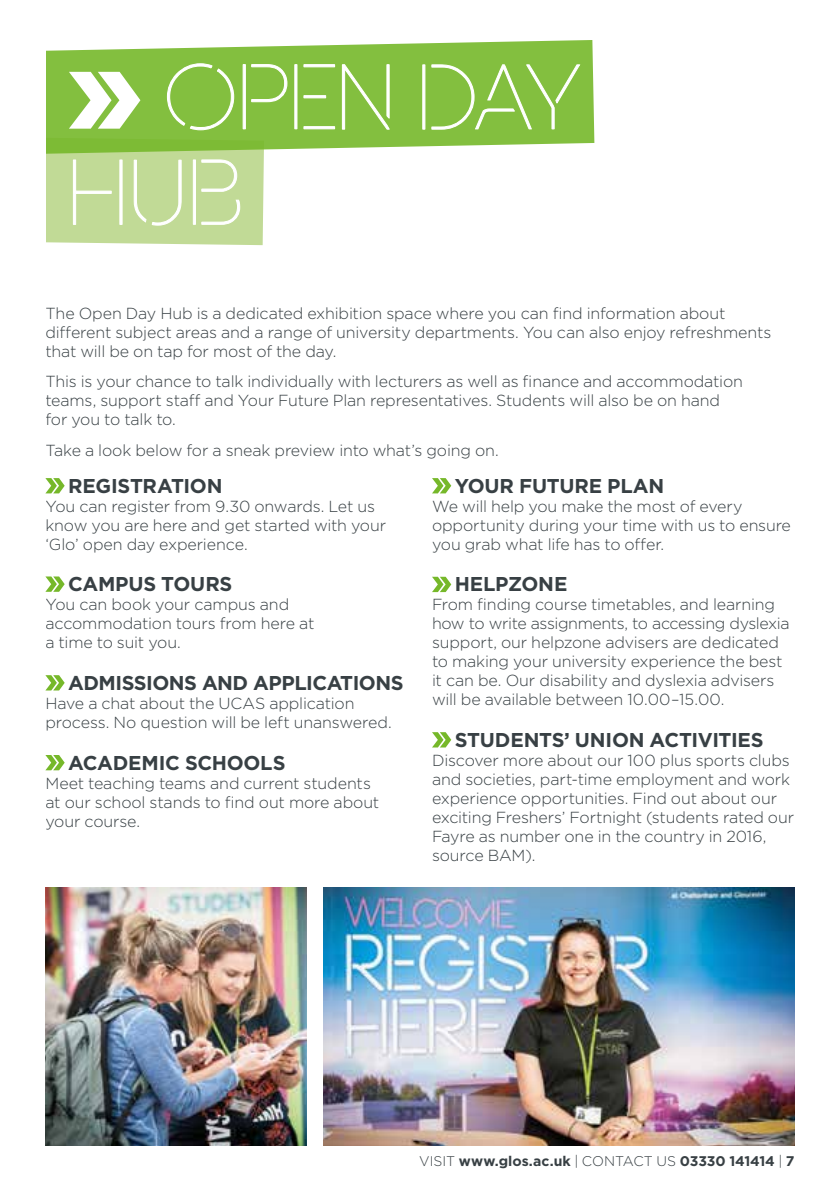
<style>
.page{position:relative;width:840px;height:1191px;background:#fff}
.page>*{position:absolute;margin:0;border:0;box-sizing:border-box;transform-origin:0 0}
.t1{font:92px/95.4px "NEONLIGHTS";letter-spacing:-.02em;color:#fff}
.t2{font:700 20px "Gotham";letter-spacing:-.015em;color:#384044}
.t3{font:300 16px/19px "Gotham";letter-spacing:-.01em;color:#384044}
.t4{font:700 14px "Gotham";letter-spacing:-.005em;color:#384044}
.s1{font-weight:300}
</style>
<div class="page">
<svg style="left:46px;top:40px;width:548px;height:110px;background:#95c85b"></svg>
<svg style="left:166px;top:63px;width:68px;height:68px;background:#8dc44f"></svg>
<svg style="left:241px;top:64px;width:94px;height:66px;background:#90c553"></svg>
<svg style="left:341px;top:63px;width:49px;height:67px;background:#92c757"></svg>
<svg style="left:421px;top:61px;width:159px;height:69px;background:#8ec450"></svg>
<svg style="left:46px;top:137px;width:218px;height:108px;background:#bbd88f"></svg>
<svg style="left:69px;top:72px;width:71px;height:57px"></svg>
<svg style="left:45px;top:478px;width:20px;height:15px"></svg>
<svg style="left:45px;top:576px;width:20px;height:16px"></svg>
<svg style="left:45px;top:675px;width:20px;height:15px"></svg>
<svg style="left:45px;top:755px;width:20px;height:15px"></svg>
<svg style="left:432px;top:732px;width:19px;height:15px"></svg>
<svg style="left:432px;top:577px;width:19px;height:15px"></svg>
<svg style="left:432px;top:478px;width:19px;height:15px"></svg>
<img style="left:323px;top:887px;width:471px;height:258px">
<img style="left:45px;top:887px;width:261px;height:258px">
<h1 class="t1" style="left:68px;top:50px;width:516px;text-indent:95px">OPEN DAY<br>HUB</h1>
<p class="t3" style="left:45px;top:303px;width:727px">The Open Day Hub is a dedicated exhibition space where you can find information about different subject areas and a range of university departments. You can also enjoy refreshments that will be on tap for most of the day.</p>
<p class="t3" style="left:45px;top:372px;width:698px">This is your chance to talk individually with lecturers as well as finance and accommodation teams, support staff and Your Future Plan representatives. Students will also be on hand for you to talk to.</p>
<p class="t3" style="left:45px;top:440px;width:454px">Take a look below for a sneak preview into what’s going on.</p>
<p class="t2" style="left:68px;top:472px;width:156px">REGISTRATION</p>
<p class="t3" style="left:45px;top:496px;width:342px">You can register from 9.30 onwards. Let us know you are here and get started with your ‘Glo’ open day experience.</p>
<p class="t2" style="left:68px;top:571px;width:166px">CAMPUS TOURS</p>
<p class="t3" style="left:45px;top:595px;width:270px">You can book your campus and accommodation tours from here at a time to suit you.</p>
<p class="t2" style="left:68px;top:670px;width:337px">ADMISSIONS AND APPLICATIONS</p>
<p class="t3" style="left:45px;top:693px;width:347px">Have a chat about the UCAS application process. No question will be left unanswered.</p>
<p class="t2" style="left:68px;top:749px;width:219px">ACADEMIC SCHOOLS</p>
<p class="t3" style="left:45px;top:773px;width:335px">Meet teaching teams and current students at our school stands to find out more about your course.</p>
<p class="t2" style="left:454px;top:472px;width:211px">YOUR FUTURE PLAN</p>
<p class="t3" style="left:432px;top:496px;width:360px">We will help you make the most of every opportunity during your time with us to ensure you grab what life has to offer.</p>
<p class="t2" style="left:454px;top:571px;width:114px">HELPZONE</p>
<p class="t3" style="left:432px;top:595px;width:359px">From finding course timetables, and learning how to write assignments, to accessing dyslexia support, our helpzone advisers are dedicated to making your university experience the best it can be. Our disability and dyslexia advisers will be available between 10.00–15.00.</p>
<p class="t2" style="left:454px;top:727px;width:310px">STUDENTS’ UNION ACTIVITIES</p>
<p class="t3" style="left:432px;top:750px;width:363px">Discover more about our 100 plus sports clubs and societies, part-time employment and work experience opportunities. Find out about our exciting Freshers’ Fortnight (students rated our Fayre as number one in the country in 2016, source BAM).</p>
<p class="t4" style="left:419px;top:1151px;width:376px"><span class="s1">VISIT</span> www.glos.ac.uk <span class="s1">| CONTACT US</span> 03330 141414 <span class="s1">|</span> 7</p>
</div>
